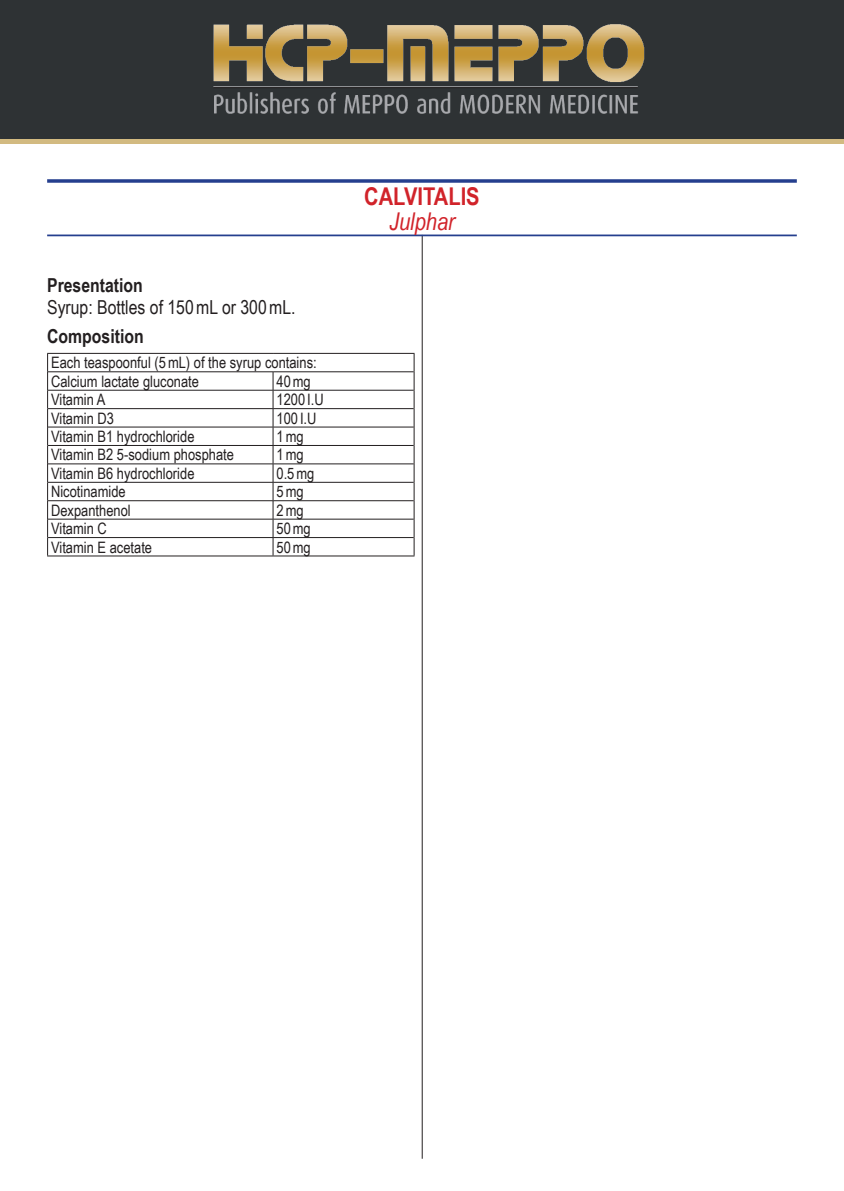
<style>
.page{position:relative;width:844px;height:1191px;background:#fff}
.page>*{position:absolute;margin:0;border:0;box-sizing:border-box;transform-origin:0 0}
.Product_Brand_Name{font:700 24.5px/24.5px "Arial Narrow";color:#d1232a;text-align:center}
.Text{font:19.25px "Arial Narrow";color:#231f20}
.Title_Bold{font:700 19.25px "Arial Narrow";color:#231f20}
.Table_Text{font:15.75px "Arial Narrow";color:#231f20}
.s1{font-weight:400;font-style:italic}
</style>
<div class="page">
<hr style="left:422px;top:235px;width:1px;height:923px;background:#231f20">
<div style="left:0;top:0;width:843px;height:144px;background:#2e3234"></div>
<div style="left:0;top:139px;width:843px;height:5px;background:#d2ba81"></div>
<img style="left:213px;top:24px;width:432px;height:90px">
<hr style="left:213px;top:86px;width:424px;height:1px;background:#a8a9ad">
<hr style="left:213px;top:87px;width:424px;height:1px;background:#231f20">
<hr style="left:48px;top:390px;width:225px;height:1px;background:#231f20">
<hr style="left:273px;top:390px;width:140px;height:1px;background:#231f20">
<hr style="left:48px;top:408px;width:225px;height:1px;background:#231f20">
<hr style="left:273px;top:408px;width:140px;height:1px;background:#231f20">
<hr style="left:48px;top:427px;width:225px;height:1px;background:#231f20">
<hr style="left:273px;top:427px;width:140px;height:1px;background:#231f20">
<hr style="left:48px;top:445px;width:225px;height:1px;background:#231f20">
<hr style="left:273px;top:445px;width:140px;height:1px;background:#231f20">
<hr style="left:48px;top:463px;width:225px;height:1px;background:#231f20">
<hr style="left:273px;top:463px;width:140px;height:1px;background:#231f20">
<hr style="left:48px;top:482px;width:225px;height:1px;background:#231f20">
<hr style="left:273px;top:482px;width:140px;height:1px;background:#231f20">
<hr style="left:48px;top:500px;width:225px;height:1px;background:#231f20">
<hr style="left:273px;top:500px;width:140px;height:1px;background:#231f20">
<hr style="left:48px;top:519px;width:225px;height:1px;background:#231f20">
<hr style="left:273px;top:519px;width:140px;height:1px;background:#231f20">
<hr style="left:48px;top:537px;width:225px;height:1px;background:#231f20">
<hr style="left:273px;top:537px;width:140px;height:1px;background:#231f20">
<svg style="left:273px;top:372px;width:1px;height:183px"></svg>
<hr style="left:47px;top:353px;width:226px;height:1px;background:#231f20">
<hr style="left:273px;top:353px;width:141px;height:1px;background:#231f20">
<hr style="left:48px;top:371px;width:225px;height:1px;background:#231f20">
<hr style="left:273px;top:371px;width:140px;height:1px;background:#231f20">
<svg style="left:47px;top:354px;width:1px;height:201px"></svg>
<svg style="left:413px;top:354px;width:1px;height:201px"></svg>
<hr style="left:47px;top:555px;width:226px;height:1px;background:#231f20">
<hr style="left:273px;top:555px;width:141px;height:1px;background:#231f20">
<svg style="left:47px;top:179px;width:749px;height:4px;background:#3f569b"></svg>
<hr style="left:47px;top:234px;width:749px;height:2px;background:#253f8e">
<p class="Title_Bold" style="left:47px;top:270px;width:97px">Presentation</p>
<p class="Text" style="left:47px;top:293px;width:250px">Syrup: Bottles of 150mL or 300mL.</p>
<p class="Title_Bold" style="left:47px;top:322px;width:98px">Composition</p>
<p class="Table_Text" style="left:51px;top:351px;width:267px">Each teaspoonful (5mL) of the syrup contains:</p>
<p class="Table_Text" style="left:51px;top:369px;width:149px">Calcium lactate gluconate</p>
<p class="Table_Text" style="left:276px;top:369px;width:36px">40mg</p>
<p class="Table_Text" style="left:51px;top:388px;width:56px">Vitamin A</p>
<p class="Table_Text" style="left:276px;top:388px;width:49px">1200 I.U</p>
<p class="Table_Text" style="left:51px;top:406px;width:64px">Vitamin D3</p>
<p class="Table_Text" style="left:276px;top:406px;width:42px">100 I.U</p>
<p class="Table_Text" style="left:51px;top:425px;width:145px">Vitamin B1 hydrochloride</p>
<p class="Table_Text" style="left:276px;top:425px;width:29px">1mg</p>
<p class="Table_Text" style="left:51px;top:443px;width:184px">Vitamin B2 5-sodium phosphate</p>
<p class="Table_Text" style="left:276px;top:443px;width:29px">1mg</p>
<p class="Table_Text" style="left:51px;top:462px;width:145px">Vitamin B6 hydrochloride</p>
<p class="Table_Text" style="left:276px;top:462px;width:39px">0.5mg</p>
<p class="Table_Text" style="left:51px;top:480px;width:76px">Nicotinamide</p>
<p class="Table_Text" style="left:276px;top:480px;width:29px">5mg</p>
<p class="Table_Text" style="left:51px;top:498px;width:81px">Dexpanthenol</p>
<p class="Table_Text" style="left:276px;top:498px;width:29px">2mg</p>
<p class="Table_Text" style="left:51px;top:517px;width:57px">Vitamin C</p>
<p class="Table_Text" style="left:276px;top:517px;width:36px">50mg</p>
<p class="Table_Text" style="left:51px;top:535px;width:103px">Vitamin E acetate</p>
<p class="Table_Text" style="left:276px;top:535px;width:36px">50mg</p>
<p class="Product_Brand_Name" style="left:364px;top:183px;width:117px">CALVITALIS<br><span class="s1">Julphar</span></p>
</div>
